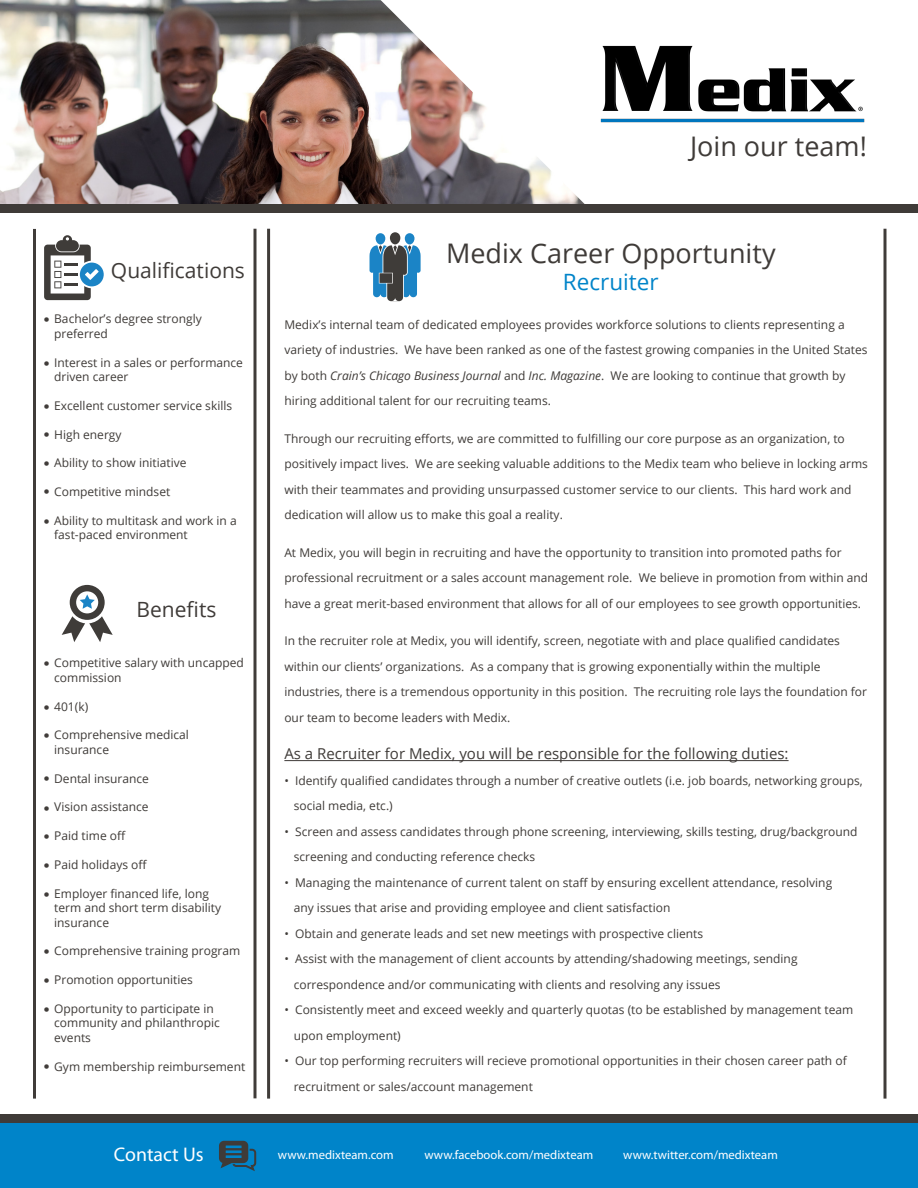
<style>
.page{position:relative;width:918px;height:1188px;background:#fff}
.page>*{position:absolute;margin:0;border:0;box-sizing:border-box;transform-origin:0 0}
.H1_Header{font:27px "Open Sans";color:#3f3b38}
.H1_Header-2{font:22.5px "Open Sans";color:#0084c9}
.H1_Header-3{font:21px "Open Sans";color:#3f3b38}
.Footer_Text{font:19.8px "Myriad Pro";color:#fff}
.Main_Paragraph_Text{font:17.25px "Aller";color:#403c39}
.H1_Header-4{font:15px "Open Sans";color:#3f3b38}
.Main_Paragraph_Text-2{font:12.6px "Myriad Pro";color:#fff}
.H1_Header-5{font:12px/25.5px "Open Sans";color:#3f3b38}
.s1{font-style:italic}
</style>
<div class="page">
<img style="left:0;top:0;width:381px;height:204px">
<div style="left:0;top:1121px;width:918px;height:67px;background:#0084c9"></div>
<svg style="left:381px;top:0;width:204px;height:204px"></svg>
<div style="left:0;top:204px;width:918px;height:9px;background:#3f3b38"></div>
<div style="left:0;top:1114px;width:918px;height:9px;background:#3f3b38"></div>
<svg style="left:219px;top:1141px;width:37px;height:30px"></svg>
<hr style="left:33px;top:229px;width:3px;height:870px;background:#403c39">
<hr style="left:254px;top:229px;width:2px;height:869px;background:#403c39">
<hr style="left:267px;top:229px;width:3px;height:870px;background:#403c39">
<hr style="left:884px;top:229px;width:2px;height:870px;background:#403c39">
<hr style="left:284px;top:760px;width:505px;height:1px;background:#3f3b38">
<div style="left:376px;top:233px;width:9px;height:11px;background:#1b84c6;border-radius:50%"></div>
<div style="left:405px;top:233px;width:10px;height:11px;background:#1b84c6;border-radius:50%"></div>
<div style="left:390px;top:232px;width:10px;height:12px;background:#3f3c39;border-radius:50%"></div>
<svg style="left:370px;top:245px;width:51px;height:56px;background:#55809a"></svg>
<img style="left:600px;top:45px;width:265px;height:78px">
<svg style="left:44px;top:235px;width:60px;height:65px"></svg>
<svg style="left:62px;top:585px;width:51px;height:57px"></svg>
<p class="H1_Header-3" style="left:111px;top:256px;width:135px">Qualifications</p>
<p class="H1_Header-5" style="left:54px;top:312px;width:149px;line-height:14.4px">Bachelor’s degree strongly preferred</p>
<p class="H1_Header-5" style="left:54px;top:355px;width:190px;line-height:14.4px">Interest in a sales or performance driven career</p>
<p class="H1_Header-5" style="left:54px;top:392px;width:179px">Excellent customer service skills</p>
<p class="H1_Header-5" style="left:54px;top:421px;width:69px">High energy</p>
<p class="H1_Header-5" style="left:54px;top:450px;width:134px">Ability to show initiative</p>
<p class="H1_Header-5" style="left:54px;top:479px;width:118px">Competitive mindset</p>
<p class="H1_Header-5" style="left:54px;top:513px;width:184px;line-height:14.4px">Ability to multitask and work in a fast-paced environment</p>
<p class="Main_Paragraph_Text" style="left:43px;top:309px;width:9px">•</p>
<p class="Main_Paragraph_Text" style="left:43px;top:353px;width:9px">•</p>
<p class="Main_Paragraph_Text" style="left:43px;top:396px;width:9px">•</p>
<p class="Main_Paragraph_Text" style="left:43px;top:424px;width:9px">•</p>
<p class="Main_Paragraph_Text" style="left:43px;top:454px;width:9px">•</p>
<p class="Main_Paragraph_Text" style="left:43px;top:482px;width:9px">•</p>
<p class="Main_Paragraph_Text" style="left:43px;top:511px;width:9px">•</p>
<p class="H1_Header-3" style="left:137px;top:595px;width:81px">Benefits</p>
<p class="H1_Header-5" style="left:54px;top:656px;width:191px;line-height:14.4px">Competitive salary with uncapped commission</p>
<p class="H1_Header-5" style="left:54px;top:693px;width:35px">401(k)</p>
<p class="H1_Header-5" style="left:54px;top:728px;width:136px;line-height:14.4px">Comprehensive medical insurance</p>
<p class="H1_Header-5" style="left:54px;top:765px;width:96px">Dental insurance</p>
<p class="H1_Header-5" style="left:54px;top:794px;width:96px">Vision assistance</p>
<p class="H1_Header-5" style="left:54px;top:823px;width:73px">Paid time off</p>
<p class="H1_Header-5" style="left:54px;top:852px;width:94px">Paid holidays off</p>
<p class="H1_Header-5" style="left:54px;top:886px;width:168px;line-height:14.4px">Employer financed life, long term and short term disability insurance</p>
<p class="H1_Header-5" style="left:54px;top:938px;width:188px">Comprehensive training program</p>
<p class="H1_Header-5" style="left:54px;top:967px;width:140px">Promotion opportunities</p>
<p class="H1_Header-5" style="left:54px;top:1001px;width:167px;line-height:14.4px">Opportunity to participate in community and philanthropic events</p>
<p class="H1_Header-5" style="left:54px;top:1053px;width:193px">Gym membership reimbursement</p>
<p class="Main_Paragraph_Text" style="left:43px;top:653px;width:9px">•</p>
<p class="Main_Paragraph_Text" style="left:43px;top:697px;width:9px">•</p>
<p class="Main_Paragraph_Text" style="left:43px;top:725px;width:9px">•</p>
<p class="Main_Paragraph_Text" style="left:43px;top:769px;width:9px">•</p>
<p class="Main_Paragraph_Text" style="left:43px;top:798px;width:9px">•</p>
<p class="Main_Paragraph_Text" style="left:43px;top:827px;width:9px">•</p>
<p class="Main_Paragraph_Text" style="left:43px;top:855px;width:9px">•</p>
<p class="Main_Paragraph_Text" style="left:43px;top:884px;width:9px">•</p>
<p class="Main_Paragraph_Text" style="left:43px;top:941px;width:9px">•</p>
<p class="Main_Paragraph_Text" style="left:43px;top:970px;width:9px">•</p>
<p class="Main_Paragraph_Text" style="left:43px;top:999px;width:9px">•</p>
<p class="Main_Paragraph_Text" style="left:43px;top:1057px;width:9px">•</p>
<p class="H1_Header" style="left:690px;top:127px;width:178px">Join our team!</p>
<p class="H1_Header" style="left:446px;top:235px;width:331px">Medix Career Opportunity</p>
<p class="H1_Header-2" style="left:563px;top:267px;width:97px">Recruiter</p>
<p class="H1_Header-5" style="left:284px;top:312px;width:585px">Medix’s internal team of dedicated employees provides workforce solutions to clients representing a variety of industries. We have been ranked as one of the fastest growing companies in the United States by both <span class="s1">Crain’s Chicago Business Journal</span> and <span class="s1">Inc. Magazine</span>. We are looking to continue that growth by hiring additional talent for our recruiting teams.</p>
<p class="H1_Header-5" style="left:284px;top:426px;width:585px">Through our recruiting efforts, we are committed to fulfilling our core purpose as an organization, to positively impact lives. We are seeking valuable additions to the Medix team who believe in locking arms with their teammates and providing unsurpassed customer service to our clients. This hard work and dedication will allow us to make this goal a reality.</p>
<p class="H1_Header-5" style="left:284px;top:540px;width:585px">At Medix, you will begin in recruiting and have the opportunity to transition into promoted paths for professional recruitment or a sales account management role. We believe in promotion from within and have a great merit-based environment that allows for all of our employees to see growth opportunities.</p>
<p class="H1_Header-5" style="left:284px;top:628px;width:584px">In the recruiter role at Medix, you will identify, screen, negotiate with and place qualified candidates within our clients’ organizations. As a company that is growing exponentially within the multiple industries, there is a tremendous opportunity in this position. The recruiting role lays the foundation for our team to become leaders with Medix.</p>
<p class="H1_Header-4" style="left:284px;top:744px;width:506px">As a Recruiter for Medix, you will be responsible for the following duties:</p>
<p class="H1_Header-5" style="left:294px;top:768px;width:570px;text-indent:-9px">• Identify qualified candidates through a number of creative outlets (i.e. job boards, networking groups, social media, etc.)</p>
<p class="H1_Header-5" style="left:294px;top:819px;width:565px;text-indent:-9px">• Screen and assess candidates through phone screening, interviewing, skills testing, drug/background screening and conducting reference checks</p>
<p class="H1_Header-5" style="left:294px;top:870px;width:540px;text-indent:-9px">• Managing the maintenance of current talent on staff by ensuring excellent attendance, resolving any issues that arise and providing employee and client satisfaction</p>
<p class="H1_Header-5" style="left:284px;top:921px;width:420px">• Obtain and generate leads and set new meetings with prospective clients</p>
<p class="H1_Header-5" style="left:294px;top:946px;width:505px;text-indent:-9px">• Assist with the management of client accounts by attending/shadowing meetings, sending correspondence and/or communicating with clients and resolving any issues</p>
<p class="H1_Header-5" style="left:294px;top:997px;width:561px;text-indent:-9px">• Consistently meet and exceed weekly and quarterly quotas (to be established by management team upon employment)</p>
<p class="H1_Header-5" style="left:294px;top:1048px;width:555px;text-indent:-9px">• Our top performing recruiters will recieve promotional opportunities in their chosen career path of recruitment or sales/account management</p>
<p class="Footer_Text" style="left:114px;top:1142px;width:91px">Contact Us</p>
<p class="Main_Paragraph_Text-2" style="left:278px;top:1147px;width:117px">www.medixteam.com</p>
<p class="Main_Paragraph_Text-2" style="left:425px;top:1147px;width:170px">www.facebook.com/medixteam</p>
<p class="Main_Paragraph_Text-2" style="left:623px;top:1147px;width:156px">www.twitter.com/medixteam</p>
</div>
